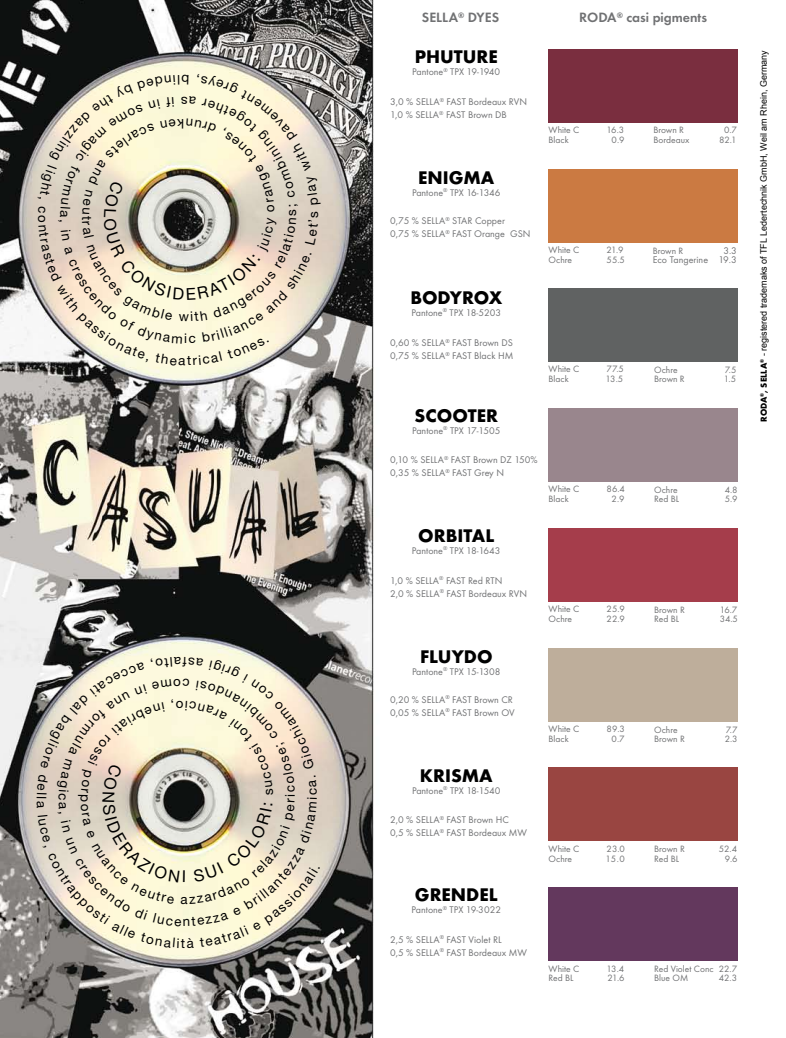
<style>
.page{position:relative;width:786px;height:1038px;background:#fff}
.page>*{position:absolute;margin:0;border:0;box-sizing:border-box;transform-origin:0 0}
.t1{font:700 19px "Futura T";color:#000}
.t2{font:600 14px "Futura T";color:#707173}
.t3{font:13.4px "Helvetica Neue";color:#000}
.t4{font:10px/13px "Futura T";color:#707173}
.t5{font:9.5px/9.5px "Futura T";color:#707173}
.t6{font:9px "Arial";color:#000}
.s1{font-family:"Futura T";font-weight:700}
</style>
<div class="page">
<div style="left:548px;top:49px;width:189px;height:73px;background:#7a2e3f"></div>
<div style="left:548px;top:169px;width:189px;height:73px;background:#cb7a42"></div>
<div style="left:548px;top:288px;width:189px;height:73px;background:#606262"></div>
<div style="left:548px;top:408px;width:189px;height:73px;background:#99868d"></div>
<div style="left:548px;top:528px;width:189px;height:73px;background:#a53d4b"></div>
<div style="left:548px;top:648px;width:189px;height:73px;background:#beae9b"></div>
<div style="left:548px;top:767px;width:189px;height:73px;background:#994541"></div>
<div style="left:548px;top:887px;width:189px;height:73px;background:#63385d"></div>
<img style="left:0;top:0;width:374px;height:1037px">
<svg style="left:38px;top:74px;width:282px;height:291px;background:#ded7c2"></svg>
<svg style="left:37px;top:657px;width:283px;height:291px;background:#dbd3bf"></svg>
<h3 class="t3" style="left:95px;top:216px;width:6px;rotate:90deg">t</h3>
<h3 class="t3" style="left:184px;top:131px;width:8px;rotate:-180deg">k</h3>
<h3 class="t3" style="left:184px;top:331px;width:4px">i</h3>
<h3 class="t3" style="left:183px;top:713px;width:9px;rotate:-180deg">o</h3>
<h3 class="t3" style="left:180px;top:891px;width:9px">a</h3>
<h3 class="t3" style="left:283px;top:216px;width:8px;rotate:-90deg">s</h3>
<h3 class="t3" style="left:305px;top:218px;width:8px;rotate:-90deg">s</h3>
<h3 class="t3" style="left:282px;top:796px;width:4px;rotate:-90deg">i</h3>
<h2 class="t2" style="left:421px;top:9px;width:79px">SELLA<sup>®</sup> DYES</h2>
<h2 class="t2" style="left:579px;top:9px;width:129px">RODA<sup>®</sup> casi pigments</h2>
<h1 class="t1" style="left:414px;top:45px;width:84px">PHUTURE</h1>
<p class="t4" style="left:412px;top:65px;width:89px">Pantone<sup>®</sup> TPX 19-1940</p>
<p class="t4" style="left:390px;top:95px;width:138px">3,0 % SELLA<sup>®</sup> FAST Bordeaux RVN<br>1,0 % SELLA<sup>®</sup> FAST Brown DB</p>
<h1 class="t1" style="left:418px;top:166px;width:78px">ENIGMA</h1>
<p class="t4" style="left:412px;top:186px;width:90px">Pantone<sup>®</sup> TPX 16-1346</p>
<p class="t4" style="left:390px;top:214px;width:142px">0,75 % SELLA<sup>®</sup> STAR Copper<br>0,75 % SELLA<sup>®</sup> FAST Orange GSN</p>
<h1 class="t1" style="left:410px;top:286px;width:93px">BODYROX</h1>
<p class="t4" style="left:411px;top:306px;width:91px">Pantone<sup>®</sup> TPX 18-5203</p>
<p class="t4" style="left:390px;top:336px;width:125px">0,60 % SELLA<sup>®</sup> FAST Brown DS<br>0,75 % SELLA<sup>®</sup> FAST Black HM</p>
<h1 class="t1" style="left:414px;top:404px;width:85px">SCOOTER</h1>
<p class="t4" style="left:412px;top:424px;width:90px">Pantone<sup>®</sup> TPX 17-1505</p>
<p class="t4" style="left:390px;top:453px;width:149px">0,10 % SELLA<sup>®</sup> FAST Brown DZ 150%<br>0,35 % SELLA<sup>®</sup> FAST Grey N</p>
<h1 class="t1" style="left:418px;top:524px;width:77px">ORBITAL</h1>
<p class="t4" style="left:412px;top:544px;width:90px">Pantone<sup>®</sup> TPX 18-1643</p>
<p class="t4" style="left:390px;top:573px;width:138px">1,0 % SELLA<sup>®</sup> FAST Red RTN<br>2,0 % SELLA<sup>®</sup> FAST Bordeaux RVN</p>
<h1 class="t1" style="left:420px;top:645px;width:74px">FLUYDO</h1>
<p class="t4" style="left:412px;top:665px;width:90px">Pantone<sup>®</sup> TPX 15-1308</p>
<p class="t4" style="left:390px;top:692px;width:126px">0,20 % SELLA<sup>®</sup> FAST Brown CR<br>0,05 % SELLA<sup>®</sup> FAST Brown OV</p>
<h1 class="t1" style="left:419px;top:764px;width:74px">KRISMA</h1>
<p class="t4" style="left:412px;top:783px;width:90px">Pantone<sup>®</sup> TPX 18-1540</p>
<p class="t4" style="left:390px;top:813px;width:138px">2,0 % SELLA<sup>®</sup> FAST Brown HC<br>0,5 % SELLA<sup>®</sup> FAST Bordeaux MW</p>
<h1 class="t1" style="left:415px;top:883px;width:84px">GRENDEL</h1>
<p class="t4" style="left:411px;top:903px;width:91px">Pantone<sup>®</sup> TPX 19-3022</p>
<p class="t4" style="left:390px;top:932px;width:138px">2,5 % SELLA<sup>®</sup> FAST Violet RL<br>0,5 % SELLA<sup>®</sup> FAST Bordeaux MW</p>
<p class="t5" style="left:548px;top:125px;width:32px">White C</p>
<p class="t5" style="left:606px;top:125px;width:19px">16.3</p>
<p class="t5" style="left:548px;top:135px;width:22px">Black</p>
<p class="t5" style="left:611px;top:135px;width:14px">0.9</p>
<p class="t5" style="left:548px;top:245px;width:32px">White C</p>
<p class="t5" style="left:606px;top:245px;width:19px">21.9</p>
<p class="t5" style="left:548px;top:255px;width:25px">Ochre</p>
<p class="t5" style="left:606px;top:255px;width:20px">55.5</p>
<p class="t5" style="left:548px;top:364px;width:32px">White C</p>
<p class="t5" style="left:606px;top:364px;width:19px">77.5</p>
<p class="t5" style="left:548px;top:374px;width:22px">Black</p>
<p class="t5" style="left:605px;top:374px;width:19px">13.5</p>
<p class="t5" style="left:548px;top:484px;width:32px">White C</p>
<p class="t5" style="left:606px;top:484px;width:20px">86.4</p>
<p class="t5" style="left:548px;top:494px;width:22px">Black</p>
<p class="t5" style="left:611px;top:494px;width:14px">2.9</p>
<p class="t5" style="left:548px;top:604px;width:32px">White C</p>
<p class="t5" style="left:606px;top:604px;width:20px">25.9</p>
<p class="t5" style="left:548px;top:614px;width:25px">Ochre</p>
<p class="t5" style="left:606px;top:614px;width:20px">22.9</p>
<p class="t5" style="left:548px;top:724px;width:32px">White C</p>
<p class="t5" style="left:606px;top:724px;width:20px">89.3</p>
<p class="t5" style="left:548px;top:734px;width:22px">Black</p>
<p class="t5" style="left:611px;top:734px;width:14px">0.7</p>
<p class="t5" style="left:548px;top:844px;width:32px">White C</p>
<p class="t5" style="left:606px;top:844px;width:20px">23.0</p>
<p class="t5" style="left:548px;top:853px;width:25px">Ochre</p>
<p class="t5" style="left:605px;top:853px;width:21px">15.0</p>
<p class="t5" style="left:548px;top:963px;width:32px">White C</p>
<p class="t5" style="left:606px;top:963px;width:19px">13.4</p>
<p class="t5" style="left:548px;top:973px;width:26px">Red BL</p>
<p class="t5" style="left:607px;top:973px;width:19px">21.6</p>
<p class="t5" style="left:653px;top:125px;width:32px">Brown R</p>
<p class="t5" style="left:723px;top:125px;width:14px">0.7</p>
<p class="t5" style="left:653px;top:135px;width:37px">Bordeaux</p>
<p class="t5" style="left:718px;top:135px;width:19px">82.1</p>
<p class="t4" style="left:652px;top:245px;width:86px;line-height:9.5px;text-align:right">3.3<br>Eco Tangerine 19.3</p>
<p class="t5" style="left:652px;top:246px;width:32px">Brown R</p>
<p class="t5" style="left:654px;top:364px;width:25px">Ochre</p>
<p class="t5" style="left:724px;top:364px;width:13px">7.5</p>
<p class="t5" style="left:654px;top:374px;width:32px">Brown R</p>
<p class="t5" style="left:723px;top:374px;width:14px">1.5</p>
<p class="t5" style="left:654px;top:484px;width:25px">Ochre</p>
<p class="t5" style="left:724px;top:484px;width:14px">4.8</p>
<p class="t5" style="left:654px;top:494px;width:26px">Red BL</p>
<p class="t5" style="left:724px;top:494px;width:14px">5.9</p>
<p class="t5" style="left:654px;top:604px;width:32px">Brown R</p>
<p class="t5" style="left:719px;top:604px;width:19px">16.7</p>
<p class="t5" style="left:654px;top:614px;width:26px">Red BL</p>
<p class="t5" style="left:719px;top:614px;width:20px">34.5</p>
<p class="t5" style="left:654px;top:724px;width:25px">Ochre</p>
<p class="t5" style="left:725px;top:724px;width:13px">7.7</p>
<p class="t5" style="left:654px;top:734px;width:32px">Brown R</p>
<p class="t5" style="left:724px;top:734px;width:14px">2.3</p>
<p class="t5" style="left:654px;top:844px;width:32px">Brown R</p>
<p class="t5" style="left:718px;top:844px;width:20px">52.4</p>
<p class="t5" style="left:654px;top:853px;width:26px">Red BL</p>
<p class="t5" style="left:724px;top:853px;width:14px">9.6</p>
<p class="t5" style="left:654px;top:963px;width:84px">Red Violet Conc 22.7<br>Blue OM</p>
<p class="t5" style="left:718px;top:973px;width:20px">42.3</p>
<p class="t6" style="left:758px;top:422px;width:373px;rotate:-90deg"><span class="s1">RODA</span><sup>®</sup><span class="s1">, SELLA</span><sup>®</sup> - registered trademaks of TFL Ledertechnik GmbH, Weil am Rhein, Germany</p>
</div>
